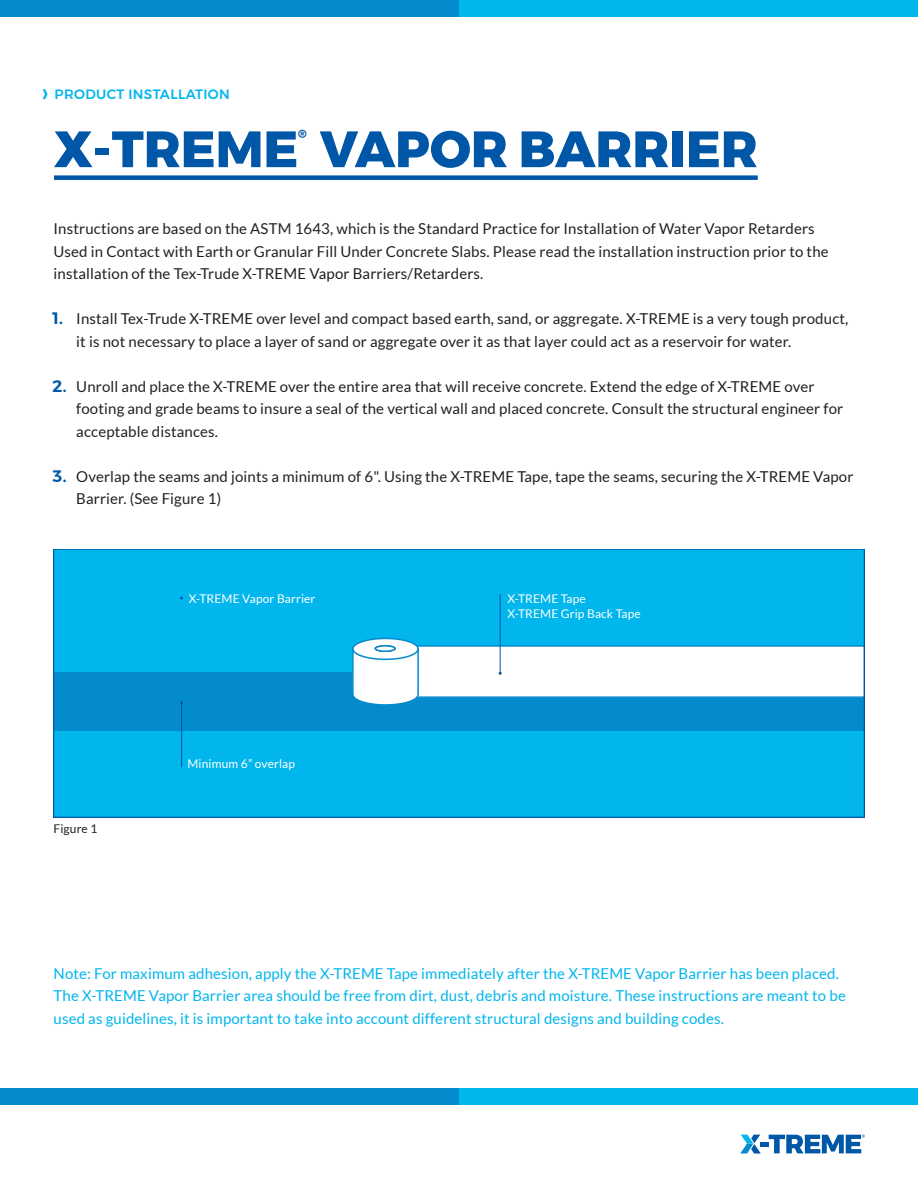
<style>
.page{position:relative;width:918px;height:1188px;background:#fff}
.page>*{position:absolute;margin:0;border:0;box-sizing:border-box;transform-origin:0 0}
.t1{font:800 51px "Montserrat";color:#0157a7}
.t2{font:600 16.5px "Montserrat";color:#0157a7}
.t3{font:15px/22.5px "Lato";letter-spacing:.01em;color:#231f20}
.t4{font:15px/22.5px "Lato";letter-spacing:.01em;color:#00b6ed}
.t5{font:500 13.5px "Montserrat";letter-spacing:.025em;color:#00b6ed}
.t6{font:12px "Lato";letter-spacing:.01em;color:#fff}
.t7{font:12px "Lato";letter-spacing:.01em;color:#231f20}
.t8{font:800 12px "Montserrat";color:#0157a7}
</style>
<div class="page">
<div style="left:54px;top:549px;width:810px;height:268px;background:#00b6ed"></div>
<div style="left:54px;top:672px;width:810px;height:58px;background:#038bce"></div>
<div style="left:413px;top:646px;width:451px;height:51px;background:#fff"></div>
<div style="left:412px;top:645px;width:452px;height:53px;border:2px solid #038bce"></div>
<svg style="left:352px;top:637px;width:68px;height:68px;background:#d1ecf7"></svg>
<div style="left:375px;top:646px;width:20px;height:5px;background:#fff;border-radius:50%"></div>
<div style="left:375px;top:645px;width:21px;height:7px;border:2px solid #038bce;border-radius:50%"></div>
<div style="left:459px;top:0;width:459px;height:16px;background:#00b6ed"></div>
<div style="left:0;top:0;width:459px;height:16px;background:#038bce"></div>
<div style="left:459px;top:1088px;width:459px;height:17px;background:#00b6ed"></div>
<div style="left:0;top:1088px;width:459px;height:17px;background:#038bce"></div>
<hr style="left:500px;top:594px;width:1px;height:79px;background:#0157a7">
<hr style="left:181px;top:703px;width:1px;height:64px;background:#0157a7">
<div style="left:54px;top:175px;width:704px;height:5px;background:#0157a7"></div>
<svg style="left:740px;top:1135px;width:125px;height:19px"></svg>
<svg style="left:43px;top:89px;width:5px;height:10px"></svg>
<p class="t5" style="left:55px;top:84px;width:177px">PRODUCT INSTALLATION</p>
<p class="t8" style="left:298px;top:124px;width:10px">®</p>
<p class="t1" style="left:54px;top:108px;width:705px">X-TREME VAPOR BARRIER</p>
<p class="t3" style="left:54px;top:217px;width:777px">Instructions are based on the ASTM 1643, which is the Standard Practice for Installation of Water Vapor Retarders<br>Used in Contact with Earth or Granular Fill Under Concrete Slabs. Please read the installation instruction prior to the installation of the Tex-Trude X-TREME Vapor Barriers/Retarders.</p>
<p class="t2" style="left:53px;top:305px;width:12px">1.</p>
<p class="t2" style="left:53px;top:373px;width:15px">2.</p>
<p class="t2" style="left:53px;top:463px;width:15px">3.</p>
<p class="t3" style="left:76px;top:307px;width:774px">Install Tex-Trude X-TREME over level and compact based earth, sand, or aggregate. X-TREME is a very tough product, it is not necessary to place a layer of sand or aggregate over it as that layer could act as a reservoir for water.</p>
<p class="t3" style="left:76px;top:375px;width:768px">Unroll and place the X-TREME over the entire area that will receive concrete. Extend the edge of X-TREME over footing and grade beams to insure a seal of the vertical wall and placed concrete. Consult the structural engineer for acceptable distances.</p>
<p class="t3" style="left:76px;top:465px;width:779px">Overlap the seams and joints a minimum of 6". Using the X-TREME Tape, tape the seams, securing the X-TREME Vapor<br>Barrier. (See Figure 1)</p>
<p class="t6" style="left:189px;top:592px;width:128px">X-TREME Vapor Barrier</p>
<p class="t6" style="left:507px;top:592px;width:80px">X-TREME Tape</p>
<p class="t6" style="left:507px;top:607px;width:135px">X-TREME Grip Back Tape</p>
<p class="t6" style="left:187px;top:757px;width:109px">Minimum 6” overlap</p>
<p class="t7" style="left:54px;top:822px;width:45px">Figure 1</p>
<p class="t4" style="left:54px;top:962px;width:794px">Note: For maximum adhesion, apply the X-TREME Tape immediately after the X-TREME Vapor Barrier has been placed.<br>The X-TREME Vapor Barrier area should be free from dirt, dust, debris and moisture. These instructions are meant to be used as guidelines, it is important to take into account different structural designs and building codes.</p>
</div>
